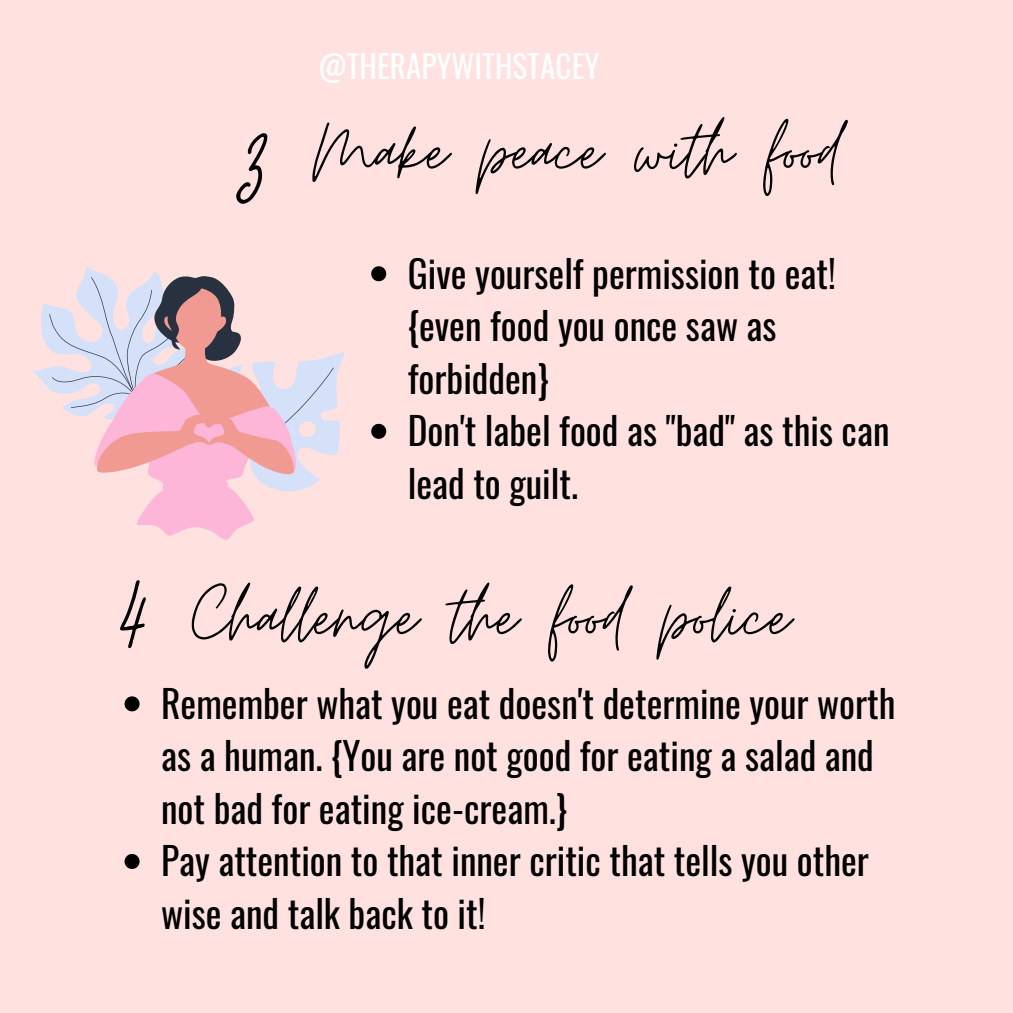
<style>
.page{position:relative;width:1013px;height:1013px;background:#fff}
.page>*{position:absolute;margin:0;border:0;box-sizing:border-box;transform-origin:0 0}
.t1{font:187.5px "Moon Time";color:#000}
.t2{font:87.5px "Moon Time";color:#000}
.t3{font:37.5px/52.5px "Oswald";color:#000}
.t4{font:31.25px "Oswald";color:#fff}
</style>
<div class="page">
<div style="left:0;top:0;width:1012px;height:1012px;background:#ffe2df"></div>
<svg style="left:371px;top:266px;width:15px;height:15px"></svg>
<svg style="left:371px;top:424px;width:15px;height:15px"></svg>
<svg style="left:124px;top:696px;width:15px;height:15px"></svg>
<svg style="left:124px;top:854px;width:15px;height:15px"></svg>
<svg style="left:33px;top:266px;width:311px;height:274px"></svg>
<p class="t1" style="left:229px;top:56px;width:48px">3</p>
<p class="t4" style="left:318px;top:42px;width:282px">@THERAPYWITHSTACEY</p>
<h1 class="t2" style="left:312px;top:98px;width:532px">Make peace with food</h1>
<p class="t3" style="left:408px;top:245px;width:429px">Give yourself permission to eat! {even food you once saw as forbidden}</p>
<p class="t3" style="left:408px;top:403px;width:483px">Don't label food as "bad" as this can lead to guilt.</p>
<p class="t1" style="left:113px;top:502px;width:42px">4</p>
<p class="t2" style="left:192px;top:563px;width:600px">Challenge the food police</p>
<p class="t3" style="left:161px;top:675px;width:736px">Remember what you eat doesn't determine your worth as a human. {You are not good for eating a salad and not bad for eating ice-cream.}</p>
<h1 class="t3" style="left:161px;top:833px;width:709px">Pay attention to that inner critic that tells you other wise and talk back to it!</h1>
</div>
